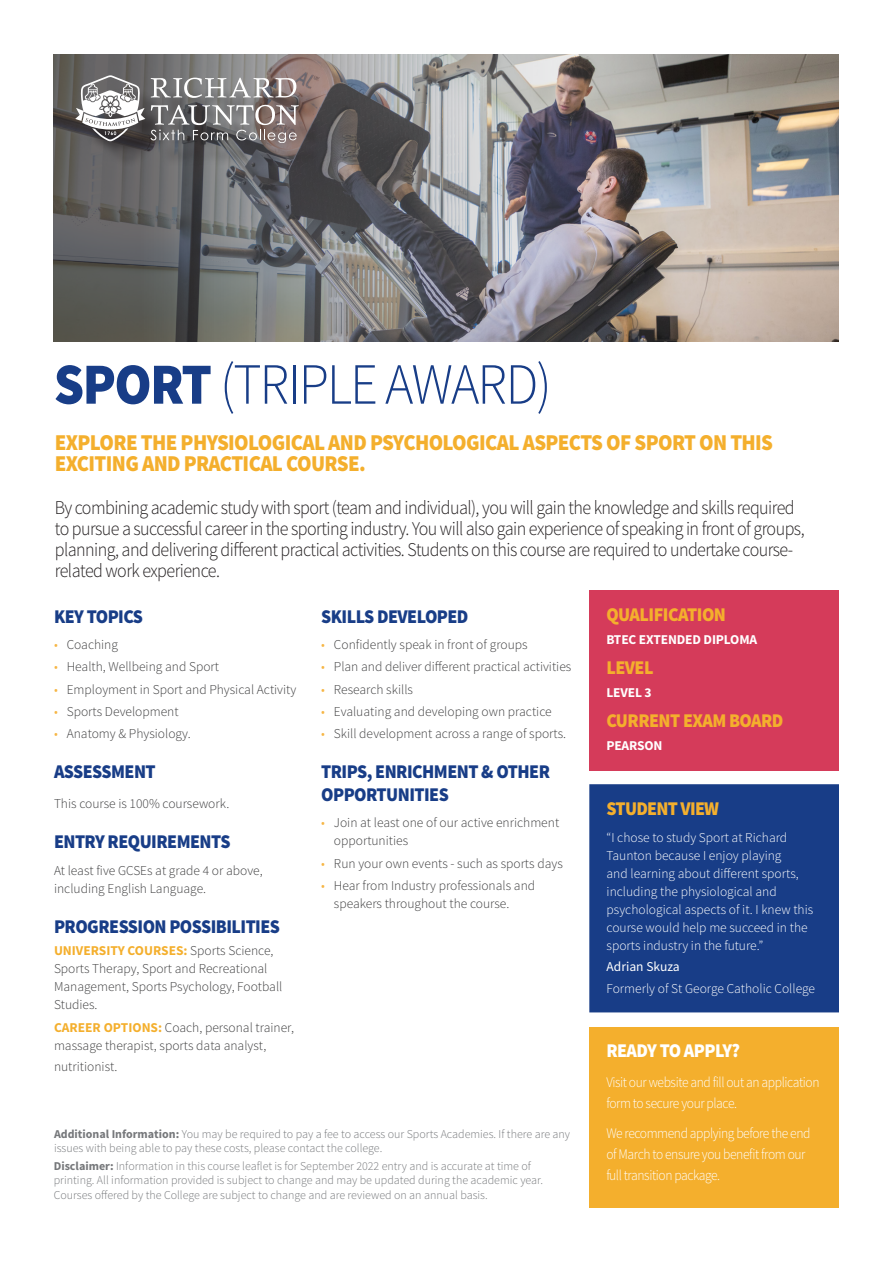
<style>
.page{position:relative;width:893px;height:1263px;background:#fff}
.page>*{position:absolute;margin:0;border:0;box-sizing:border-box;transform-origin:0 0}
.Sub_Head{font:300 58.35px "Source Sans Pro";letter-spacing:-.03em;color:#183d87;scale:.93 1}
.Intro{font:900 22.65px/21px "Source Sans Pro";letter-spacing:-.03em;color:#f4af2d;scale:.93 1}
.Intro-2{font:300 19.5px/21px "Source Sans Pro";letter-spacing:-.03em;color:#231f20;scale:.93 1}
.Sub_Head-2{font:900 19.5px/22.5px "Source Sans Pro";letter-spacing:-.03em;color:#183d87;scale:.93 1}
.Subhead_1{font:900 19.5px "Source Sans Pro";letter-spacing:-.03em;color:#f4af2d;scale:.93 1}
.Body_Copy{font:900 19.5px "Source Sans Pro";letter-spacing:-.03em;color:#183d87;scale:.93 1}
.t1{font:900 19.5px "Source Sans Pro";letter-spacing:-.03em;color:#fff;scale:.93 1}
.t2{font:300 14.55px/21px "Source Sans Pro";letter-spacing:-.03em;color:#fff;scale:.93 1}
.Body_Copy-2{font:300 13.5px/18px "Source Sans Pro";color:#3e3e3f}
.Curious_Copy{font:300 13.5px/18px "Source Sans Pro";color:#fff}
.Bullets{font:300 13.5px/18px "Source Sans Pro";color:#3e3e3f}
.Subhead_2{font:700 13.5px "Source Sans Pro";letter-spacing:-.01em;color:#fff}
.Curious_Copy-2{font:13.5px "Source Sans Pro";color:#fff}
.Small_Print{font:300 12px/14.4px "Source Sans Pro";color:#76787b}
.s1{font-weight:900}
.s2{color:#f6b645}
.s3{font-weight:700;color:#f4af2d}
.s4{font-weight:700}
</style>
<div class="page">
<img style="left:54px;top:54px;width:785px;height:288px">
<div style="left:589px;top:590px;width:250px;height:181px;background:#d53b5a"></div>
<div style="left:87px;top:86px;width:237px;height:82px;background:#231f20;opacity:.7"></div>
<svg style="left:75px;top:75px;width:224px;height:67px"></svg>
<div style="left:592px;top:786px;width:245px;height:224px;background:#183d87"></div>
<div style="left:589px;top:784px;width:250px;height:228px;border:4px solid #183d87"></div>
<div style="left:589px;top:1027px;width:250px;height:181px;background:#f4af2d"></div>
<p class="Sub_Head" style="left:54px;top:349px;width:537px"><span class="s1">SPORT</span> (TRIPLE AWARD)</p>
<p class="Intro" style="left:55px;top:433px;width:774px">EXPLORE THE PHYSIOLOGICAL AND PSYCHOLOGICAL ASPECTS OF SPORT ON THIS<br>EXCITING AND PRACTICAL COURSE.</p>
<p class="Intro-2" style="left:55px;top:497px;width:808px">By combining academic study with sport (team and individual), you will gain the knowledge and skills required to pursue a successful career in the sporting industry. You will also gain experience of speaking in front of groups, planning, and delivering different practical activities. Students on this course are required to undertake course&shy;related work experience.</p>
<p class="Sub_Head-2" style="left:54px;top:606px;width:97px">KEY TOPICS</p>
<p class="Body_Copy-2" style="left:54px;top:636px;width:66px"><span class="s2">•</span> Coaching</p>
<p class="Body_Copy-2" style="left:54px;top:658px;width:167px"><span class="s2">•</span> Health, Wellbeing and Sport</p>
<p class="Body_Copy-2" style="left:54px;top:680px;width:244px"><span class="s2">•</span> Employment in Sport and Physical Activity</p>
<p class="Body_Copy-2" style="left:54px;top:702px;width:126px"><span class="s2">•</span> Sports Development</p>
<p class="Body_Copy-2" style="left:54px;top:725px;width:138px"><span class="s2">•</span> Anatomy &amp; Physiology.</p>
<p class="Sub_Head-2" style="left:54px;top:761px;width:111px">ASSESSMENT</p>
<p class="Body_Copy-2" style="left:54px;top:794px;width:177px">This course is 100% coursework.</p>
<p class="Sub_Head-2" style="left:54px;top:831px;width:191px">ENTRY REQUIREMENTS</p>
<p class="Body_Copy-2" style="left:54px;top:861px;width:210px">At least five GCSEs at grade 4 or above, including English Language.</p>
<p class="Body_Copy" style="left:54px;top:914px;width:245px">PROGRESSION POSSIBILITIES</p>
<p class="Body_Copy-2" style="left:54px;top:942px;width:230px"><span class="s3">UNIVERSITY COURSES:</span> Sports Science,<br>Sports Therapy, Sport and Recreational<br>Management, Sports Psychology, Football<br>Studies.</p>
<p class="Bullets" style="left:54px;top:1018px;width:241px"><span class="s3">CAREER OPTIONS:</span> Coach, personal trainer, massage therapist, sports data analyst,</p>
<p class="Bullets" style="left:54px;top:1057px;width:65px">nutritionist.</p>
<p class="Sub_Head-2" style="left:321px;top:606px;width:160px">SKILLS DEVELOPED</p>
<p class="Body_Copy-2" style="left:321px;top:636px;width:208px"><span class="s2">•</span> Confidently speak in front of groups</p>
<p class="Body_Copy-2" style="left:321px;top:658px;width:252px"><span class="s2">•</span> Plan and deliver different practical activities</p>
<p class="Body_Copy-2" style="left:321px;top:680px;width:93px"><span class="s2">•</span> Research skills</p>
<p class="Body_Copy-2" style="left:321px;top:702px;width:232px"><span class="s2">•</span> Evaluating and developing own practice</p>
<p class="Body_Copy-2" style="left:321px;top:725px;width:247px"><span class="s2">•</span> Skill development across a range of sports.</p>
<p class="Sub_Head-2" style="left:321px;top:761px;width:248px">TRIPS, ENRICHMENT &amp; OTHER<br>OPPORTUNITIES</p>
<p class="Body_Copy-2" style="left:334px;top:814px;width:227px;text-indent:-13px"><span class="s2">•</span> Join at least one of our active enrichment opportunities</p>
<p class="Body_Copy-2" style="left:321px;top:854px;width:243px"><span class="s2">•</span> Run your own events - such as sports days</p>
<p class="Body_Copy-2" style="left:334px;top:876px;width:203px;text-indent:-13px"><span class="s2">•</span> Hear from Industry professionals and speakers throughout the course.</p>
<p class="Small_Print" style="left:54px;top:1127px;width:518px"><span class="s4">Additional Information:</span> You may be required to pay a fee to access our Sports Academies. If there are any issues with being able to pay these costs, please contact the college.</p>
<p class="Small_Print" style="left:54px;top:1158px;width:491px"><span class="s4">Disclaimer:</span> Information in this course leaflet is for September 2022 entry and is accurate at time of printing. All information provided is subject to change and may be updated during the academic year.<br>Courses offered by the College are subject to change and are reviewed on an annual basis.</p>
<p class="Subhead_1" style="left:606px;top:601px;width:130px">QUALIFICATION</p>
<p class="Subhead_2" style="left:606px;top:631px;width:152px">BTEC EXTENDED DIPLOMA</p>
<p class="Subhead_1" style="left:606px;top:654px;width:52px">LEVEL</p>
<p class="Subhead_2" style="left:606px;top:684px;width:47px">LEVEL 3</p>
<p class="Subhead_1" style="left:606px;top:707px;width:192px">CURRENT EXAM BOARD</p>
<p class="Subhead_2" style="left:606px;top:737px;width:58px">PEARSON</p>
<p class="Subhead_1" style="left:607px;top:796px;width:123px">STUDENT VIEW</p>
<p class="Curious_Copy" style="left:607px;top:828px;width:208px">“I chose to study Sport at Richard Taunton because I enjoy playing<br>and learning about different sports, including the physiological and psychological aspects of it. I knew this course would help me succeed in the sports industry in the future.”</p>
<p class="Curious_Copy-2" style="left:607px;top:958px;width:75px">Adrian Skuza</p>
<p class="Curious_Copy" style="left:607px;top:980px;width:210px">Formerly of St George Catholic College</p>
<p class="t1" style="left:606px;top:1038px;width:145px">READY TO APPLY?</p>
<p class="t2" style="left:606px;top:1072px;width:231px">Visit our website and fill out an application form to secure your place.</p>
<p class="t2" style="left:606px;top:1122px;width:221px">We recommend applying before the end of March to ensure you benefit from our full transition package.</p>
</div>
